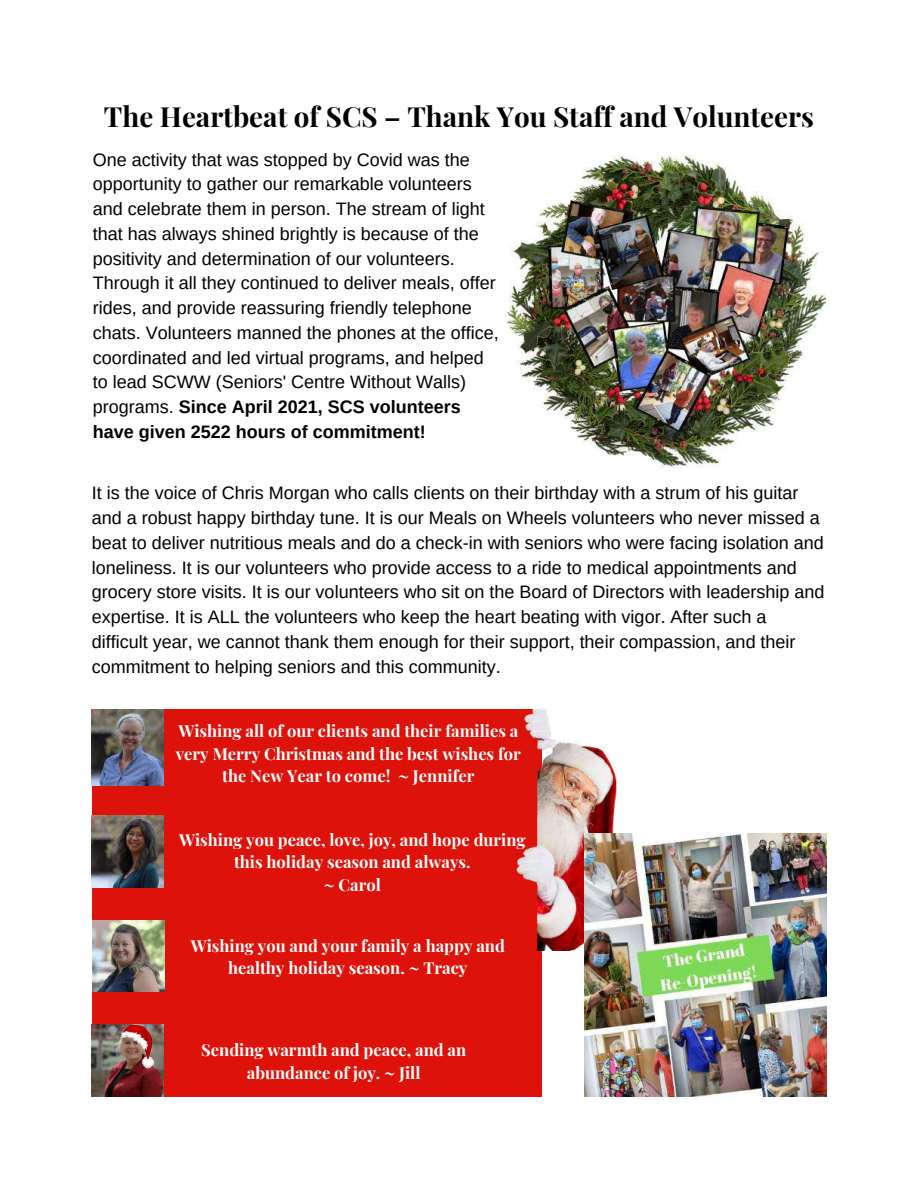
<style>
.page{position:relative;width:918px;height:1188px;background:#fff}
.page>*{position:absolute;margin:0;border:0;box-sizing:border-box;transform-origin:0 0}
.t1{font:700 27.75px "Playfair Display";color:#000}
.t2{font:18px/24.8px "Arimo";color:#000}
.t3{font:700 16.5px/22.5px "Playfair Display";color:#fff;text-align:center}
.s1{font-weight:700}
</style>
<div class="page">
<div style="left:92px;top:710px;width:450px;height:387px;background:#dd130b"></div>
<img style="left:92px;top:815px;width:72px;height:72px">
<img style="left:92px;top:710px;width:72px;height:75px">
<img style="left:93px;top:921px;width:72px;height:71px">
<img style="left:92px;top:1025px;width:72px;height:72px">
<img style="left:504px;top:155px;width:322px;height:313px">
<svg style="left:120px;top:1025px;width:35px;height:44px;background:#a26b64"></svg>
<img style="left:515px;top:710px;width:102px;height:240px">
<img style="left:585px;top:833px;width:242px;height:263px">
<h1 class="t1" style="left:104px;top:97px;width:712px">The Heartbeat of SCS – Thank You Staff and Volunteers</h1>
<p class="t2" style="left:93px;top:147px;width:407px">One activity that was stopped by Covid was the opportunity to gather our remarkable volunteers and celebrate them in person. The stream of light that has always shined brightly is because of the positivity and determination of our volunteers.<br>Through it all they continued to deliver meals, offer rides, and provide reassuring friendly telephone chats. Volunteers manned the phones at the office, coordinated and led virtual programs, and helped to lead SCWW (Seniors' Centre Without Walls) programs. <span class="s1">Since April 2021, SCS volunteers have given 2522 hours of commitment!</span></p>
<p class="t2" style="left:92px;top:481px;width:734px">It is the voice of Chris Morgan who calls clients on their birthday with a strum of his guitar and a robust happy birthday tune. It is our Meals on Wheels volunteers who never missed a beat to deliver nutritious meals and do a check-in with seniors who were facing isolation and loneliness. It is our volunteers who provide access to a ride to medical appointments and grocery store visits. It is our volunteers who sit on the Board of Directors with leadership and expertise. It is ALL the volunteers who keep the heart beating with vigor. After such a difficult year, we cannot thank them enough for their support, their compassion, and their commitment to helping seniors and this community.</p>
<p class="t3" style="left:176px;top:719px;width:347px">Wishing all of our clients and their families a very Merry Christmas and the best wishes for the New Year to come! ~ Jennifer</p>
<p class="t3" style="left:179px;top:828px;width:348px">Wishing you peace, love, joy, and hope during this holiday season and always.<br>~ Carol</p>
<p class="t3" style="left:191px;top:934px;width:316px">Wishing you and your family a happy and healthy holiday season. ~ Tracy</p>
<p class="t3" style="left:201px;top:1038px;width:266px">Sending warmth and peace, and an abundance of joy. ~ Jill</p>
</div>
